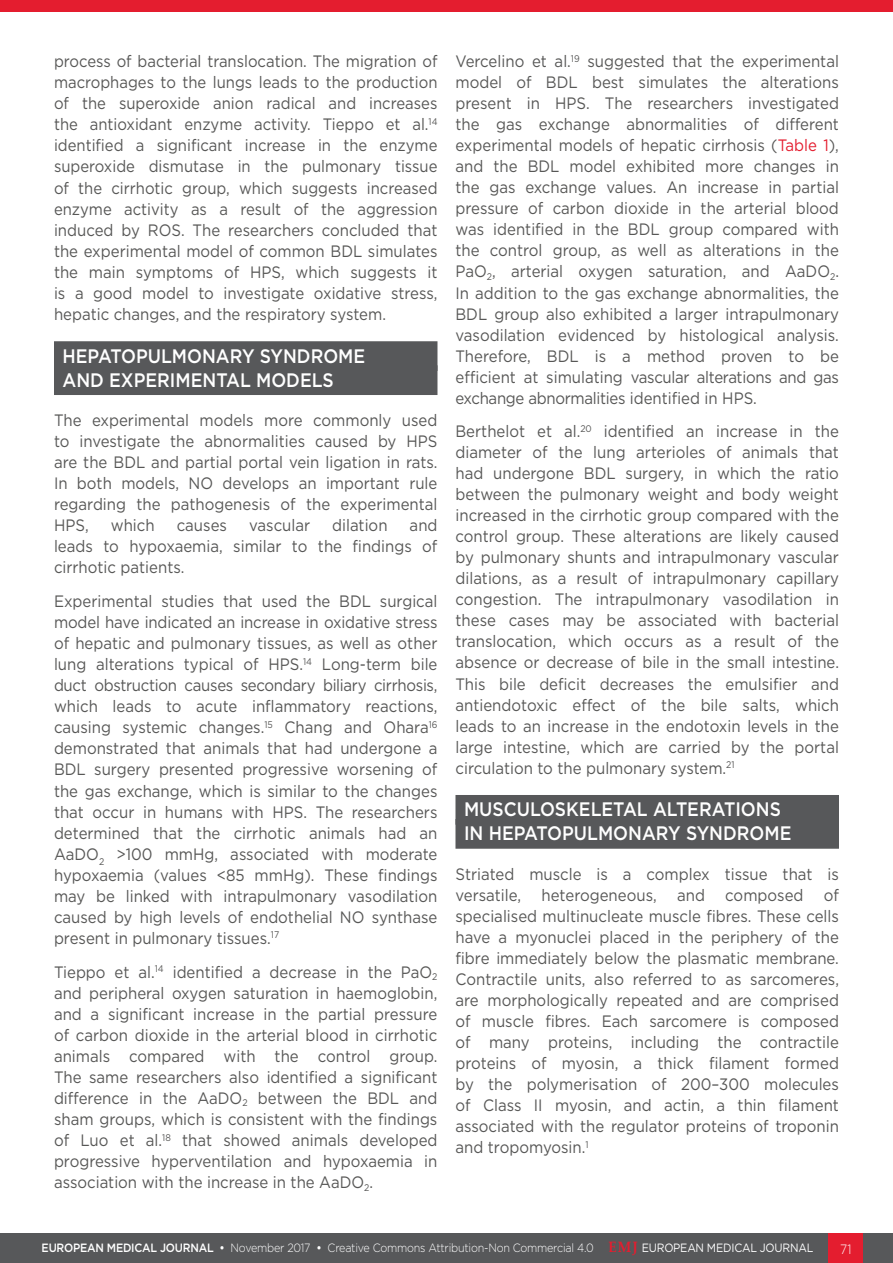
<style>
.page{position:relative;width:893px;height:1263px;background:#fff}
.page>*{position:absolute;margin:0;border:0;box-sizing:border-box;transform-origin:0 0}
._8__Heading_1{font:500 19.5px "Gotham";color:#fff;scale:.9 1}
._11__Main_text{font:16.5px/21px "Gotham";color:#575756;text-align:justify;scale:.91 1}
._11__Main_text-2{font:16.5px/21px "Gotham";color:#575756;text-align:justify;scale:.9 1}
.t1{font:300 13.5px "Gotham";color:#fff;scale:.9 1}
.t2{font:300 12px "Gotham";letter-spacing:-.02em;color:#fff;scale:.9 1}
.s1{color:#e41d2f}
.s2{font-weight:500}
.s3{font-family:"Palatino Linotype";font-weight:700;font-size:15px;color:#e41d2f}
.s4{font-weight:400}
</style>
<div class="page">
<div style="left:0;top:1233px;width:893px;height:30px;background:#57585a"></div>
<div style="left:829px;top:1233px;width:34px;height:30px;background:#e41d2f"></div>
<div style="left:54px;top:341px;width:383px;height:30px;background:#57585a"></div>
<div style="left:54px;top:365px;width:383px;height:30px;background:#57585a"></div>
<div style="left:455px;top:795px;width:384px;height:30px;background:#57585a"></div>
<div style="left:455px;top:819px;width:384px;height:30px;background:#57585a"></div>
<div style="left:0;top:0;width:893px;height:12px;background:#e41d2f"></div>
<p class="_11__Main_text-2" style="left:54px;top:51px;width:428px">process of bacterial translocation. The migration of macrophages to the lungs leads to the production of the superoxide anion radical and increases the antioxidant enzyme activity. Tieppo et al.<sup>14 </sup>identified a significant increase in the enzyme superoxide dismutase in the pulmonary tissue of the cirrhotic group, which suggests increased enzyme activity as a result of the aggression induced by ROS. The researchers concluded that the experimental model of common BDL simulates the main symptoms of HPS, which suggests it is a good model to investigate oxidative stress, hepatic changes, and the respiratory system.</p>
<p class="_8__Heading_1" style="left:63px;top:343px;width:338px">HEPATOPULMONARY SYNDROME</p>
<p class="_8__Heading_1" style="left:63px;top:367px;width:303px">AND EXPERIMENTAL MODELS</p>
<p class="_11__Main_text" style="left:54px;top:409px;width:423px">The experimental models more commonly used to investigate the abnormalities caused by HPS are the BDL and partial portal vein ligation in rats.<br>In both models, NO develops an important rule regarding the pathogenesis of the experimental HPS,</p>
<p class="_11__Main_text" style="left:54px;top:514px;width:423px;text-indent:356px">and leads to hypoxaemia, similar to the findings of cirrhotic patients.</p>
<p class="_11__Main_text" style="left:54px;top:590px;width:423px">Experimental studies that used the BDL surgical model have indicated an increase in oxidative stress of hepatic and pulmonary tissues, as well as other lung alterations typical of HPS.<sup>14</sup> Long-term bile duct obstruction causes secondary biliary cirrhosis, which leads to acute inflammatory reactions, causing systemic changes.<sup>15</sup> Chang and Ohara<sup>16 </sup>demonstrated that animals that had undergone a BDL surgery presented progressive worsening of the gas exchange, which is similar to the changes that occur in humans with HPS. The researchers determined that the cirrhotic animals had an AaDO<sub>2</sub> &gt;100 mmHg, associated with moderate hypoxaemia (values &lt;85 mmHg). These findings may be linked with intrapulmonary vasodilation caused by high levels of endothelial NO synthase present in pulmonary tissues.<sup>17</sup></p>
<p class="_11__Main_text" style="left:54px;top:961px;width:423px">Tieppo et al.<sup>14</sup> identified a decrease in the PaO<sub>2 </sub>and peripheral oxygen saturation in haemoglobin, and a significant increase in the partial pressure of carbon dioxide in the arterial blood in cirrhotic animals compared with the control group.<br>The same researchers also identified a significant difference in the AaDO<sub>2</sub> between the BDL and sham groups, which is consistent with the findings of Luo et al.<sup>18</sup> that showed animals developed progressive hyperventilation and hypoxaemia in association with the increase in the AaDO<sub>2</sub>.</p>
<p class="_11__Main_text" style="left:111px;top:514px;width:50px">which</p>
<p class="_11__Main_text" style="left:177px;top:514px;width:57px">causes</p>
<p class="_11__Main_text" style="left:249px;top:514px;width:69px">vascular</p>
<p class="_11__Main_text" style="left:332px;top:514px;width:62px">dilation</p>
<p class="_11__Main_text" style="left:455px;top:51px;width:423px">Vercelino et al.<sup>19</sup> suggested that the experimental model of BDL best simulates the alterations present in HPS. The researchers investigated the gas exchange abnormalities of different experimental models of hepatic cirrhosis (<span class="s1">Table 1</span>), and the BDL model exhibited more changes in the gas exchange values. An increase in partial pressure of carbon dioxide in the arterial blood was identified in the BDL group compared with the control group, as well as alterations in the PaO<sub>2</sub>, arterial oxygen saturation, and AaDO<sub>2</sub>.<br>In addition to the gas exchange abnormalities, the BDL group also exhibited a larger intrapulmonary vasodilation evidenced by histological analysis.<br>Therefore, BDL is a method proven to be efficient at simulating vascular alterations and gas exchange abnormalities identified in HPS.</p>
<p class="_11__Main_text" style="left:455px;top:420px;width:423px">Berthelot et al.<sup>20</sup> identified an increase in the diameter of the lung arterioles of animals that had undergone BDL surgery, in which the ratio between the pulmonary weight and body weight increased in the cirrhotic group compared with the control group. These alterations are likely caused by pulmonary shunts and intrapulmonary vascular dilations, as a result of intrapulmonary capillary congestion. The intrapulmonary vasodilation in these cases may be associated with bacterial translocation, which occurs as a result of the absence or decrease of bile in the small intestine.<br>This bile deficit decreases the emulsifier and antiendotoxic effect of the bile salts, which leads to an increase in the endotoxin levels in the large intestine, which are carried by the portal circulation to the pulmonary system.<sup>21</sup></p>
<p class="_8__Heading_1" style="left:464px;top:797px;width:354px">MUSCULOSKELETAL ALTERATIONS</p>
<p class="_8__Heading_1" style="left:464px;top:821px;width:365px">IN HEPATOPULMONARY SYNDROME</p>
<p class="_11__Main_text" style="left:455px;top:863px;width:423px">Striated muscle is a complex tissue that is versatile, heterogeneous, and composed of specialised multinucleate muscle fibres. These cells have a myonuclei placed in the periphery of the fibre immediately below the plasmatic membrane.<br>Contractile units, also referred to as sarcomeres, are morphologically repeated and are comprised of muscle fibres. Each sarcomere is composed of many proteins, including the contractile proteins of myosin, a thick filament formed by the polymerisation of 200–300 molecules of Class II myosin, and actin, a thin filament associated with the regulator proteins of troponin and tropomyosin.<sup>1</sup></p>
<p class="t2" style="left:42px;top:1240px;width:859px"><span class="s2">EUROPEAN MEDICAL JOURNAL •</span> November 2017 <span class="s2">•</span> Creative Commons Attribution-Non Commercial 4.0 <span class="s3">EMJ</span> <span class="s4">EUROPEAN MEDICAL JOURNAL</span></p>
<p class="t1" style="left:840px;top:1240px;width:14px">71</p>
</div>
